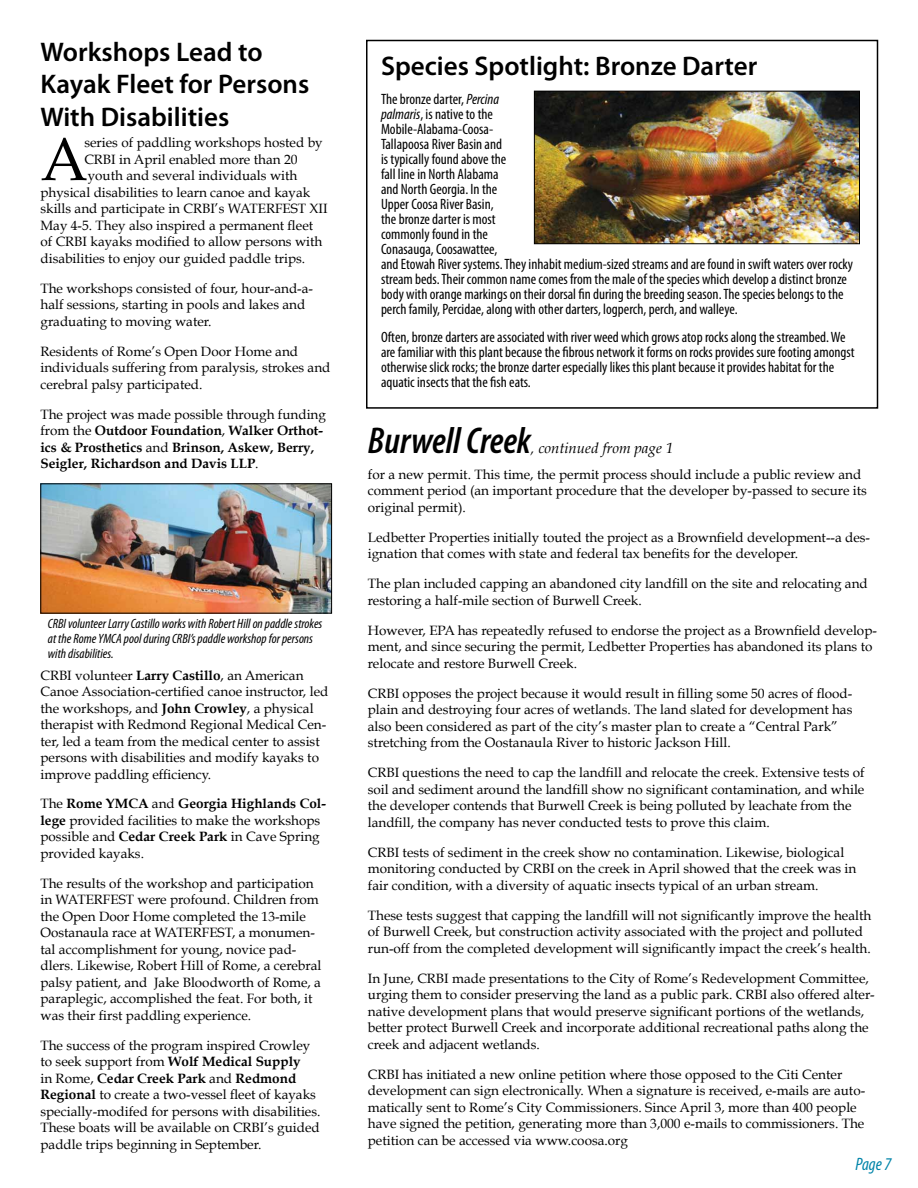
<style>
.page{position:relative;width:918px;height:1188px;background:#fff}
.page>*{position:absolute;margin:0;border:0;box-sizing:border-box;transform-origin:0 0}
.t1{font:60.75px "Book Antiqua";color:#000}
.t2{font:italic 600 condensed 37.5px "Myriad Pro";color:#000}
.t3{font:600 27px/32.4px "Myriad Pro";color:#000}
.t4{font:italic condensed 18px "Myriad Pro";color:#0084a9}
.t5{font:condensed 15px/15px "Myriad Pro";color:#000}
.t6{font:italic 15px "Book Antiqua";color:#000}
.t7{font:13.5px/16.5px "Book Antiqua";color:#000}
.t8{font:700 13.5px/16.5px "Book Antiqua";color:#000}
.t9{font:italic condensed 13.5px/15px "Myriad Pro";color:#000}
.s1{font-weight:400}
.s2{font-weight:700}
.s3{font-style:italic}
</style>
<div class="page">
<img style="left:42px;top:485px;width:288px;height:127px">
<div style="left:40px;top:483px;width:292px;height:131px;border:1px solid #000"></div>
<div style="left:366px;top:40px;width:512px;height:369px;border:2px solid #000"></div>
<img style="left:536px;top:93px;width:322px;height:149px">
<div style="left:534px;top:91px;width:326px;height:153px;border:1px solid #000"></div>
<h3 class="t3" style="left:40px;top:35px;width:270px">Workshops Lead to<br>Kayak Fleet for Persons<br>With Disabilities</h3>
<h1 class="t1" style="left:40px;top:122px;width:49px">A</h1>
<p class="t7" style="left:84px;top:134px;width:240px">series of paddling workshops hosted by</p>
<p class="t7" style="left:84px;top:151px;width:215px">CRBI in April enabled more than 20</p>
<p class="t7" style="left:88px;top:167px;width:211px">youth and several individuals with</p>
<p class="t7" style="left:40px;top:184px;width:271px">physical disabilities to learn canoe and kayak</p>
<p class="t7" style="left:40px;top:200px;width:289px">skills and participate in CRBI’s WATERFEST XII</p>
<p class="t7" style="left:40px;top:217px;width:274px">May 4-5. They also inspired a permanent fleet</p>
<p class="t7" style="left:40px;top:233px;width:284px">of CRBI kayaks modified to allow persons with</p>
<p class="t7" style="left:40px;top:250px;width:266px">disabilities to enjoy our guided paddle trips.</p>
<p class="t7" style="left:40px;top:280px;width:274px">The workshops consisted of four, hour-and-a&shy;half sessions, starting in pools and lakes and graduating to moving water.</p>
<p class="t7" style="left:40px;top:343px;width:292px">Residents of Rome’s Open Door Home and individuals suffering from paralysis, strokes and cerebral palsy participated.</p>
<p class="t8" style="left:40px;top:406px;width:287px"><span class="s1">The project was made possible through funding from the</span> Outdoor Foundation<span class="s1">,</span> Walker Orthot&shy;ics &amp; Prosthetics <span class="s1">and</span> Brinson, Askew, Berry, Seigler, Richardson and Davis LLP<span class="s1">.</span></p>
<p class="t9" style="left:48px;top:616px;width:276px">CRBI volunteer Larry Castillo works with Robert Hill on paddle strokes at the Rome YMCA pool during CRBI’s paddle workshop for persons with disabilities.</p>
<p class="t7" style="left:40px;top:667px;width:289px">CRBI volunteer <span class="s2">Larry Castillo</span>, an American Canoe Association-certified canoe instructor, led the workshops, and <span class="s2">John Crowley</span>, a physical therapist with Redmond Regional Medical Cen&shy;ter, led a team from the medical center to assist persons with disabilities and modify kayaks to improve paddling efficiency.</p>
<p class="t7" style="left:40px;top:796px;width:287px">The <span class="s2">Rome YMCA</span> and <span class="s2">Georgia Highlands Col&shy;lege</span> provided facilities to make the workshops possible and <span class="s2">Cedar Creek Park</span> in Cave Spring provided kayaks.</p>
<p class="t7" style="left:40px;top:875px;width:282px">The results of the workshop and participation in WATERFEST were profound. Children from the Open Door Home completed the 13-mile Oostanaula race at WATERFEST, a monumen&shy;tal accomplishment for young, novice pad&shy;dlers. Likewise, Robert Hill of Rome, a cerebral palsy patient, and Jake Bloodworth of Rome, a paraplegic, accomplished the feat. For both, it was their first paddling experience.</p>
<p class="t7" style="left:40px;top:1037px;width:282px">The success of the program inspired Crowley to seek support from <span class="s2">Wolf Medical Supply<br></span>in Rome, <span class="s2">Cedar Creek Park</span> and <span class="s2">Redmond Regional</span> to create a two-vessel fleet of kayaks specially-modifed for persons with disabilities.<br>These boats will be available on CRBI’s guided paddle trips beginning in September.</p>
<h3 class="t3" style="left:381px;top:49px;width:378px">Species Spotlight: Bronze Darter</h3>
<p class="t5" style="left:381px;top:91px;width:474px">The bronze darter, <span class="s3">Percina<br>palmaris</span>, is native to the<br>Mobile-Alabama-Coosa-<br>Tallapoosa River Basin and<br>is typically found above the<br>fall line in North Alabama<br>and North Georgia. In the<br>Upper Coosa River Basin,<br>the bronze darter is most<br>commonly found in the<br>Conasauga, Coosawattee,<br>and Etowah River systems. They inhabit medium-sized streams and are found in swift waters over rocky stream beds. Their common name comes from the male of the species which develop a distinct bronze body with orange markings on their dorsal fin during the breeding season. The species belongs to the perch family, Percidae, along with other darters, logperch, perch, and walleye.</p>
<p class="t5" style="left:381px;top:329px;width:475px">Often, bronze darters are associated with river weed which grows atop rocks along the streambed. We are familiar with this plant because the fibrous network it forms on rocks provides sure footing amongst otherwise slick rocks; the bronze darter especially likes this plant because it provides habitat for the aquatic insects that the fish eats.</p>
<h2 class="t2" style="left:368px;top:418px;width:164px">Burwell Creek</h2>
<p class="t6" style="left:531px;top:440px;width:144px">, continued from page 1</p>
<p class="t7" style="left:368px;top:466px;width:501px">for a new permit. This time, the permit process should include a public review and comment period (an important procedure that the developer by-passed to secure its original permit).</p>
<p class="t7" style="left:368px;top:529px;width:504px">Ledbetter Properties initially touted the project as a Brownfield development--a des&shy;ignation that comes with state and federal tax benefits for the developer.</p>
<p class="t7" style="left:368px;top:576px;width:501px">The plan included capping an abandoned city landfill on the site and relocating and restoring a half-mile section of Burwell Creek.</p>
<p class="t7" style="left:368px;top:622px;width:511px">However, EPA has repeatedly refused to endorse the project as a Brownfield develop&shy;ment, and since securing the permit, Ledbetter Properties has abandoned its plans to relocate and restore Burwell Creek.</p>
<p class="t7" style="left:368px;top:685px;width:486px">CRBI opposes the project because it would result in filling some 50 acres of flood&shy;plain and destroying four acres of wetlands. The land slated for development has also been considered as part of the city’s master plan to create a “Central Park” stretching from the Oostanaula River to historic Jackson Hill.</p>
<p class="t7" style="left:368px;top:765px;width:498px">CRBI questions the need to cap the landfill and relocate the creek. Extensive tests of soil and sediment around the landfill show no significant contamination, and while the developer contends that Burwell Creek is being polluted by leachate from the landfill, the company has never conducted tests to prove this claim.</p>
<p class="t7" style="left:368px;top:844px;width:490px">CRBI tests of sediment in the creek show no contamination. Likewise, biological monitoring conducted by CRBI on the creek in April showed that the creek was in fair condition, with a diversity of aquatic insects typical of an urban stream.</p>
<p class="t7" style="left:368px;top:907px;width:505px">These tests suggest that capping the landfill will not significantly improve the health of Burwell Creek, but construction activity associated with the project and polluted run-off from the completed development will significantly impact the creek’s health.</p>
<p class="t7" style="left:368px;top:970px;width:508px">In June, CRBI made presentations to the City of Rome’s Redevelopment Committee, urging them to consider preserving the land as a public park. CRBI also offered alter&shy;native development plans that would preserve significant portions of the wetlands, better protect Burwell Creek and incorporate additional recreational paths along the creek and adjacent wetlands.</p>
<p class="t7" style="left:368px;top:1066px;width:499px">CRBI has initiated a new online petition where those opposed to the Citi Center development can sign electronically. When a signature is received, e-mails are auto&shy;matically sent to Rome’s City Commissioners. Since April 3, more than 400 people have signed the petition, generating more than 3,000 e-mails to commissioners. The petition can be accessed via www.coosa.org</p>
<h3 class="t4" style="left:855px;top:1153px;width:37px">Page 7</h3>
</div>
